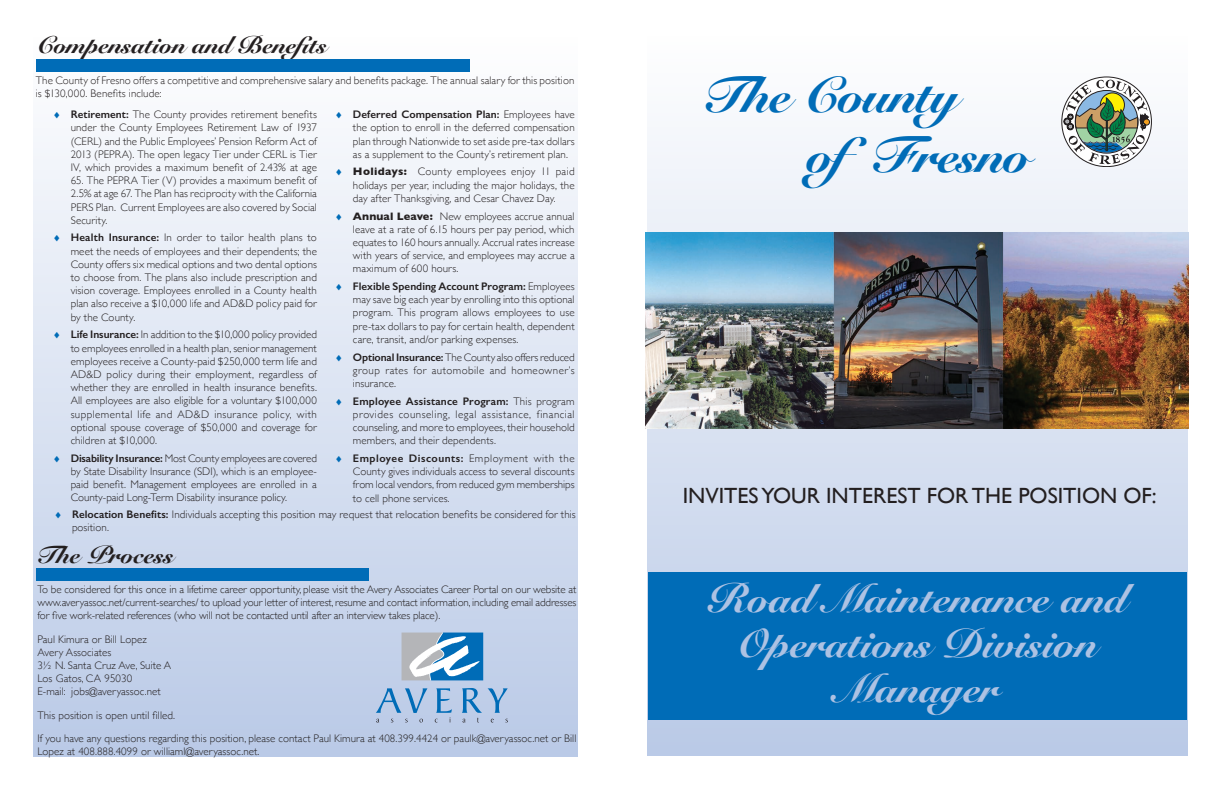
<style>
.page{position:relative;width:1224px;height:792px;background:#fff}
.page>*{position:absolute;margin:0;border:0;box-sizing:border-box;transform-origin:0 0}
.t1{font:900 50px "Snell Roundhand";letter-spacing:-.02em;color:#006cb7}
.t2{font:900 40px/45px "Snell Roundhand";color:#adc2e3;text-align:center}
.t3{font:900 24px "Snell Roundhand";color:#231f20}
.t4{font:22px "Gill Sans";color:#231f20}
.t5{font:300 11px/13.2px "Gill Sans";letter-spacing:.005em;color:#231f20;text-align:justify}
.s1{color:#006cb7}
.s2{font-weight:600}
.s3{font-weight:700}
</style>
<div class="page">
<div style="left:34px;top:37px;width:544px;height:720px;background:linear-gradient(to bottom,#fefefe,#bacae7)"></div>
<svg style="left:647px;top:76px;width:540px;height:680px"></svg>
<svg style="left:376px;top:688px;width:51px;height:25px"></svg>
<svg style="left:488px;top:688px;width:20px;height:25px"></svg>
<svg style="left:376px;top:719px;width:3px;height:4px"></svg>
<svg style="left:405px;top:719px;width:3px;height:4px"></svg>
<svg style="left:419px;top:719px;width:4px;height:4px"></svg>
<svg style="left:435px;top:688px;width:17px;height:35px"></svg>
<svg style="left:462px;top:688px;width:20px;height:35px"></svg>
<svg style="left:491px;top:719px;width:3px;height:4px"></svg>
<svg style="left:505px;top:719px;width:3px;height:4px"></svg>
<svg style="left:402px;top:633px;width:81px;height:47px"></svg>
<div style="left:648px;top:572px;width:539px;height:147px;background:#006cb7"></div>
<div style="left:37px;top:59px;width:433px;height:13px;background:#006cb7"></div>
<div style="left:36px;top:569px;width:333px;height:12px;background:#006cb7"></div>
<div style="left:1143px;top:119px;width:7px;height:6px;border:1px solid #231f20;border-radius:50%"></div>
<svg style="left:1064px;top:79px;width:84px;height:88px"></svg>
<img style="left:646px;top:232px;width:542px;height:197px">
<p class="t3" style="left:36px;top:30px;width:292px">Compensation and Benefits</p>
<p class="t5" style="left:36px;top:74px;width:540px">The County of Fresno offers a competitive and comprehensive salary and benefits package. The annual salary for this position is $130,000. Benefits include:</p>
<p class="t5" style="left:71px;top:107px;width:248px;text-indent:-18px"><span class="s1">♦</span> <span class="s2">Retirement:</span> The County provides retirement benefits under the County Employees Retirement Law of 1937 (CERL) and the Public Employees’ Pension Reform Act of 2013 (PEPRA). The open legacy Tier under CERL is Tier IV, which provides a maximum benefit of 2.43% at age</p>
<p class="t5" style="left:71px;top:173px;width:248px">65. The PEPRA Tier (V) provides a maximum benefit of 2.5% at age 67. The Plan has reciprocity with the California PERS Plan. Current Employees are also covered by Social Security.</p>
<p class="t5" style="left:71px;top:231px;width:248px;text-indent:-18px"><span class="s1">♦</span> <span class="s2">Health Insurance:</span> In order to tailor health plans to meet the needs of employees and their dependents; the County offers six medical options and two dental options to choose from. The plans also include prescription and vision coverage. Employees enrolled in a County health plan also receive a $10,000 life and AD&amp;D policy paid for by the County.</p>
<p class="t5" style="left:71px;top:328px;width:248px;text-indent:-18px"><span class="s1">♦</span> <span class="s2">Life Insurance:</span> In addition to the $10,000 policy provided to employees enrolled in a health plan, senior management employees receive a County-paid $250,000 term life and AD&amp;D policy during their employment, regardless of whether they are enrolled in health insurance benefits.<br>All employees are also eligible for a voluntary $100,000 supplemental life and AD&amp;D insurance policy, with optional spouse coverage of $50,000 and coverage for children at $10,000.</p>
<p class="t5" style="left:71px;top:451px;width:248px;text-indent:-18px"><span class="s1">♦</span> <span class="s2">Disability Insurance:</span> Most County employees are covered by State Disability Insurance (SDI), which is an employee&shy;paid benefit. Management employees are enrolled in a County-paid Long-Term Disability insurance policy.</p>
<p class="t5" style="left:353px;top:107px;width:223px;text-indent:-18px"><span class="s1">♦</span> <span class="s2">Deferred Compensation Plan:</span> Employees have the option to enroll in the deferred compensation plan through Nationwide to set aside pre-tax dollars as a supplement to the County’s retirement plan.</p>
<p class="t5" style="left:353px;top:165px;width:223px;text-indent:-18px"><span class="s1">♦</span> <span class="s3">Holidays:</span> County employees enjoy 11 paid holidays per year, including the major holidays, the day after Thanksgiving, and Cesar Chavez Day.</p>
<p class="t5" style="left:353px;top:209px;width:223px;text-indent:-18px"><span class="s1">♦</span> <span class="s3">Annual Leave:</span> New employees accrue annual leave at a rate of 6.15 hours per pay period, which equates to 160 hours annually. Accrual rates increase with years of service, and employees may accrue a maximum of 600 hours.</p>
<p class="t5" style="left:353px;top:279px;width:223px;text-indent:-18px"><span class="s1">♦</span> <span class="s2">Flexible Spending Account Program:</span> Employees may save big each year by enrolling into this optional program. This program allows employees to use pre-tax dollars to pay for certain health, dependent care, transit, and/or parking expenses.</p>
<p class="t5" style="left:353px;top:350px;width:223px;text-indent:-18px"><span class="s1">♦</span> <span class="s2">Optional Insurance:</span> The County also offers reduced group rates for automobile and homeowner’s insurance.</p>
<p class="t5" style="left:353px;top:394px;width:223px;text-indent:-18px"><span class="s1">♦</span> <span class="s2">Employee Assistance Program:</span> This program provides counseling, legal assistance, financial counseling, and more to employees, their household members, and their dependents.</p>
<p class="t5" style="left:353px;top:451px;width:223px;text-indent:-18px"><span class="s1">♦</span> <span class="s2">Employee Discounts:</span> Employment with the County gives individuals access to several discounts from local vendors, from reduced gym memberships to cell phone services.</p>
<p class="t5" style="left:72px;top:507px;width:505px;text-indent:-18px"><span class="s1">♦</span> <span class="s2">Relocation Benefits:</span> Individuals accepting this position may request that relocation benefits be considered for this position.</p>
<p class="t3" style="left:36px;top:540px;width:139px">The Process</p>
<p class="t5" style="left:37px;top:582px;width:541px">To be considered for this once in a lifetime career opportunity, please visit the Avery Associates Career Portal on our website at www.averyassoc.net/current-searches/ to upload your letter of interest, resume and contact information, including email addresses for five work-related references (who will not be contacted until after an interview takes place).</p>
<p class="t5" style="left:37px;top:632px;width:111px">Paul Kimura or Bill Lopez</p>
<p class="t5" style="left:37px;top:645px;width:75px">Avery Associates</p>
<p class="t5" style="left:37px;top:658px;width:135px">3½ N. Santa Cruz Ave, Suite A</p>
<p class="t5" style="left:37px;top:671px;width:96px">Los Gatos, CA 95030</p>
<p class="t5" style="left:37px;top:685px;width:125px">E-mail: jobs@averyassoc.net</p>
<p class="t5" style="left:37px;top:708px;width:139px">This position is open until filled.</p>
<p class="t5" style="left:37px;top:731px;width:541px">If you have any questions regarding this position, please contact Paul Kimura at 408.399.4424 or paulk@averyassoc.net or Bill<br>Lopez at 408.888.4099 or williaml@averyassoc.net.</p>
<p class="t1" style="left:700px;top:65px;width:260px">The County</p>
<p class="t1" style="left:807px;top:125px;width:225px">ofFresno</p>
<p class="t4" style="left:683px;top:482px;width:475px">INVITES YOUR INTEREST FOR THE POSITION OF:</p>
<p class="t2" style="left:707px;top:577px;width:421px">Road Maintenance and<br>Operations Division<br>Manager</p>
</div>
